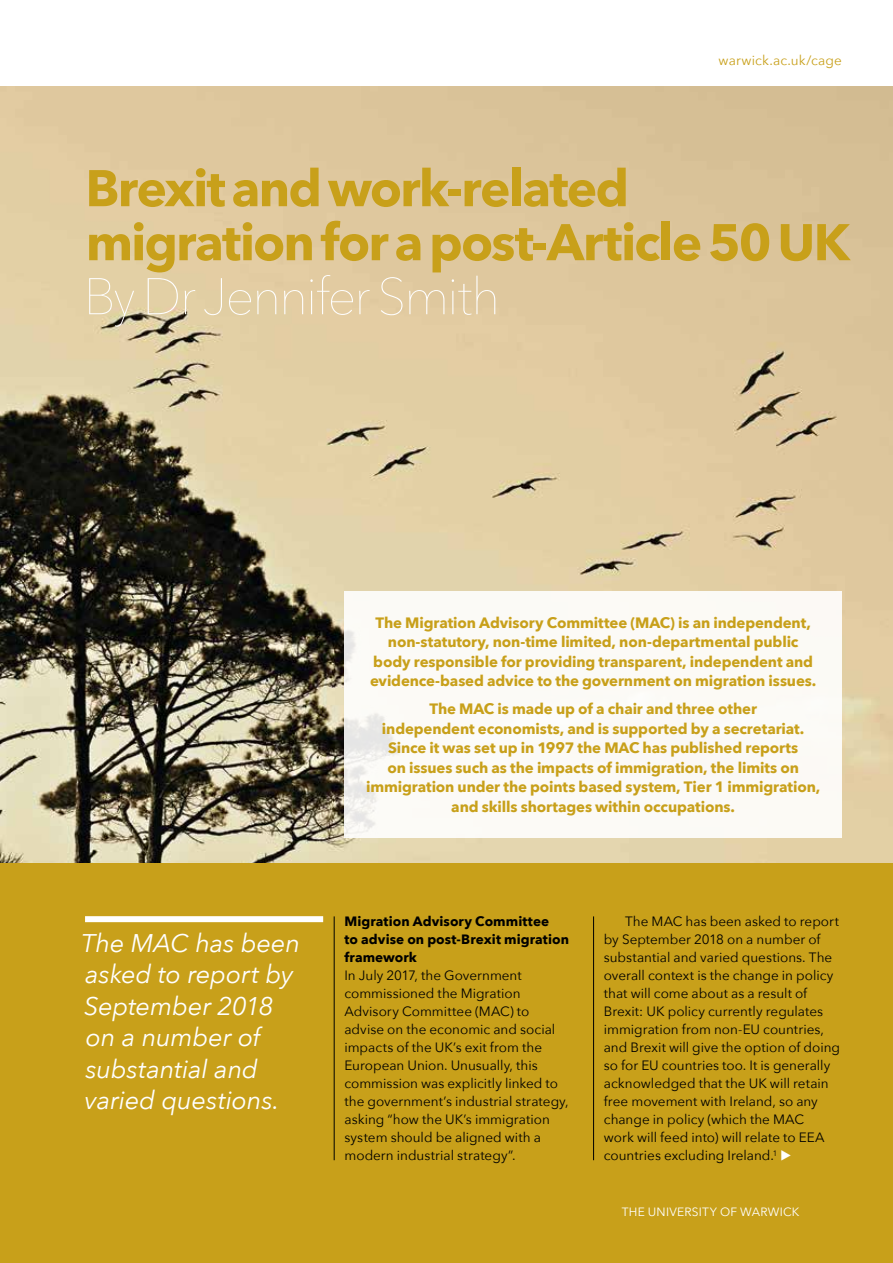
<style>
.page{position:relative;width:893px;height:1263px;background:#fff}
.page>*{position:absolute;margin:0;border:0;box-sizing:border-box;transform-origin:0 0}
.t1{font:700 51px/54px "Avenir Next";letter-spacing:-.035em;color:#c8a01a}
.t2{font:200 51px "Avenir Next";letter-spacing:-.04em;color:#fff}
.t3{font:italic 25.5px/31.5px "Avenir Next";letter-spacing:-.01em;color:#fff}
.t4{font:700 15px/19.5px "Avenir Next";letter-spacing:-.01em;color:#c8a01a;text-align:center}
.t5{font:13.5px/18px "Avenir Next";color:#000}
.t6{font:700 13.5px/18px "Avenir Next";letter-spacing:.005em;color:#000}
.t7{font:13.5px "Avenir Next";letter-spacing:.01em;color:#c8a01a}
.t8{font:12px "Avenir Next";letter-spacing:.02em;color:#fff}
</style>
<div class="page">
<img style="left:0;top:86px;width:893px;height:777px">
<div style="left:0;top:863px;width:893px;height:400px;background:#c8a01a"></div>
<hr style="left:334px;top:916px;width:1px;height:244px;background:#000">
<hr style="left:593px;top:916px;width:1px;height:244px;background:#000">
<div style="left:85px;top:916px;width:238px;height:6px;background:#fff"></div>
<div style="left:344px;top:591px;width:498px;height:247px;background:#fcfaf6"></div>
<p class="t7" style="left:718px;top:49px;width:125px">warwick.ac.uk/cage</p>
<h1 class="t1" style="left:85px;top:161px;width:766px">Brexit and work-related migration for a post-Article 50 UK</h1>
<h1 class="t2" style="left:84px;top:253px;width:418px">By Dr Jennifer Smith</h1>
<h2 class="t3" style="left:82px;top:926px;width:220px">The MAC has been asked to report by<br>September 2018 on a number of substantial and varied questions.</h2>
<p class="t4" style="left:370px;top:612px;width:448px">The Migration Advisory Committee (MAC) is an independent, non-statutory, non-time limited, non-departmental public body responsible for providing transparent, independent and evidence-based advice to the government on migration issues.</p>
<p class="t4" style="left:366px;top:699px;width:456px">The MAC is made up of a chair and three other<br>independent economists, and is supported by a secretariat.<br>Since it was set up in 1997 the MAC has published reports<br>on issues such as the impacts of immigration, the limits on immigration under the points based system, Tier 1 immigration, and skills shortages within occupations.</p>
<p class="t6" style="left:344px;top:912px;width:226px">Migration Advisory Committee<br>to advise on post-Brexit migration framework</p>
<p class="t5" style="left:344px;top:966px;width:226px">I n July 2017, the Government commissioned the Migration<br>Advisory Committee (MAC) to advise on the economic and social impacts of the UK’s exit from the<br>European Union. Unusually, this commission was explicitly linked to the government’s industrial strategy, asking “how the UK’s immigration system should be aligned with a modern industrial strategy”.</p>
<p class="t5" style="left:604px;top:912px;width:238px;text-indent:21px">The MAC has been asked to report by September 2018 on a number of substantial and varied questions. The overall context is the change in policy that will come about as a result of Brexit: UK policy currently regulates immigration from non-EU countries, and Brexit will give the option of doing so for EU countries too. It is generally acknowledged that the UK will retain free movement with I reland, so any change in policy (which the MAC<br>work will feed into) will relate to EEA countries excluding I reland.<sup>1</sup></p>
<p class="t8" style="left:622px;top:1202px;width:179px">The University of Warwick</p>
</div>
